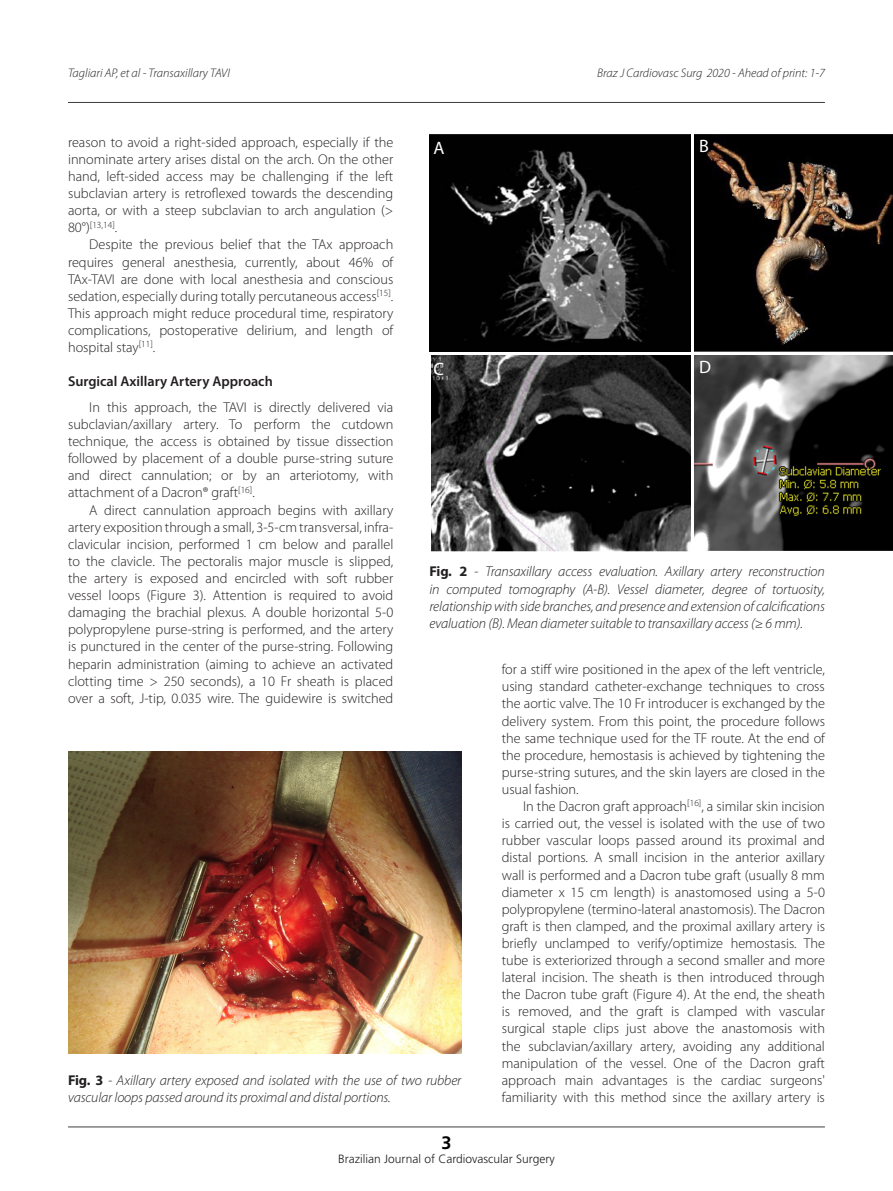
<style>
.page{position:relative;width:893px;height:1191px;background:#fff}
.page>*{position:absolute;margin:0;border:0;box-sizing:border-box;transform-origin:0 0}
.t1{font:18px "Myriad Pro";color:#fff}
.t2{font:700 18px "Frutiger";color:#000}
.t3{font:300 14.25px/17.1px "Myriad Pro";color:#231f20;text-align:justify}
.t4{font:italic 300 14.25px/17.1px "Myriad Pro";letter-spacing:-.01em;color:#231f20;text-align:justify}
.Titulos_2{font:600 14.25px "Myriad Pro";color:#231f20}
.t5{font:italic 300 12.45px "Myriad Pro";color:#231f20}
.t6{font:300 12px "Frutiger";color:#231f20}
.t7{font:300 9.45px "Myriad Pro";color:#231f20}
.s1{font-size:14.25px}
.s2{font-weight:700;font-style:normal}
</style>
<div class="page">
<hr style="left:68px;top:1126px;width:757px;height:1px;background:#3e3e3f">
<hr style="left:68px;top:102px;width:757px;height:1px;background:#3e3e3f">
<img style="left:429px;top:134px;width:262px;height:218px">
<img style="left:695px;top:134px;width:198px;height:217px">
<img style="left:432px;top:356px;width:259px;height:195px">
<img style="left:695px;top:355px;width:198px;height:196px">
<img style="left:68px;top:752px;width:393px;height:301px">
<p class="t5" style="left:68px;top:67px;width:163px">Tagliari AP, et al - Transaxillary TAVI</p>
<p class="t5" style="left:597px;top:67px;width:229px">Braz J Cardiovasc Surg 2020 - Ahead of print: 1-7</p>
<p class="t3" style="left:68px;top:134px;width:327px">reason to avoid a right-sided approach, especially if the innominate artery arises distal on the arch. On the other hand, left-sided access may be challenging if the left subclavian artery is retroflexed towards the descending aorta, or with a steep subclavian to arch angulation (&gt;</p>
<p class="t7" style="left:68px;top:219px;width:51px"><span class="s1">80°)</span>[13,14]<span class="s1">.</span></p>
<p class="t3" style="left:68px;top:236px;width:327px;text-indent:21px">Despite the previous belief that the TAx approach requires general anesthesia, currently, about 46% of TAx-TAVI are done with local anesthesia and conscious sedation, especially during totally percutaneous access<sup>[15]</sup>.<br>This approach might reduce procedural time, respiratory complications, postoperative delirium, and length of hospital stay<sup>[11]</sup>.</p>
<p class="Titulos_2" style="left:68px;top:373px;width:206px">Surgical Axillary Artery Approach</p>
<p class="t3" style="left:68px;top:399px;width:327px;text-indent:21px">In this approach, the TAVI is directly delivered via subclavian/axillary artery. To perform the cutdown technique, the access is obtained by tissue dissection followed by placement of a double purse-string suture and direct cannulation; or by an arteriotomy, with attachment of a Dacron® graft<sup>[16]</sup>.</p>
<p class="t3" style="left:68px;top:501px;width:327px;text-indent:21px">A direct cannulation approach begins with axillary artery exposition through a small, 3-5-cm transversal, infra&shy;clavicular incision, performed 1 cm below and parallel to the clavicle. The pectoralis major muscle is slipped, the artery is exposed and encircled with soft rubber vessel loops (Figure 3). Attention is required to avoid damaging the brachial plexus. A double horizontal 5-0 polypropylene purse-string is performed, and the artery is punctured in the center of the purse-string. Following heparin administration (aiming to achieve an activated clotting time &gt; 250 seconds), a 10 Fr sheath is placed over a soft, J-tip, 0.035 wire. The guidewire is switched</p>
<p class="t1" style="left:434px;top:138px;width:13px">A</p>
<p class="t1" style="left:699px;top:136px;width:11px">B</p>
<p class="t1" style="left:434px;top:359px;width:12px">C</p>
<p class="t1" style="left:699px;top:357px;width:13px">D</p>
<p class="t4" style="left:429px;top:563px;width:397px"><span class="s2">Fig. 2</span> - Transaxillary access evaluation. Axillary artery reconstruction in computed tomography (A-B). Vessel diameter, degree of tortuosity, relationship with side branches, and presence and extension of calcifications evaluation (B). Mean diameter suitable to transaxillary access (≥ 6 mm).</p>
<p class="t3" style="left:502px;top:661px;width:325px">for a stiff wire positioned in the apex of the left ventricle, using standard catheter-exchange techniques to cross the aortic valve. The 10 Fr introducer is exchanged by the delivery system. From this point, the procedure follows the same technique used for the TF route. At the end of the procedure, hemostasis is achieved by tightening the purse-string sutures, and the skin layers are closed in the usual fashion.</p>
<p class="t3" style="left:502px;top:798px;width:325px;text-indent:21px">In the Dacron graft approach<sup>[16]</sup>, a similar skin incision is carried out, the vessel is isolated with the use of two rubber vascular loops passed around its proximal and distal portions. A small incision in the anterior axillary wall is performed and a Dacron tube graft (usually 8 mm diameter x 15 cm length) is anastomosed using a 5-0 polypropylene (termino-lateral anastomosis). The Dacron graft is then clamped, and the proximal axillary artery is briefly unclamped to verify/optimize hemostasis. The tube is exteriorized through a second smaller and more lateral incision. The sheath is then introduced through the Dacron tube graft (Figure 4). At the end, the sheath is removed, and the graft is clamped with vascular surgical staple clips just above the anastomosis with the subclavian/axillary artery, avoiding any additional manipulation of the vessel. One of the Dacron graft approach main advantages is the cardiac surgeons' familiarity with this method since the axillary artery is</p>
<p class="t4" style="left:68px;top:1071px;width:395px"><span class="s2">Fig. 3</span> - Axillary artery exposed and isolated with the use of two rubber vascular loops passed around its proximal and distal portions.</p>
<p class="t2" style="left:441px;top:1132px;width:12px">3</p>
<p class="t6" style="left:338px;top:1152px;width:218px">Brazilian Journal of Cardiovascular Surgery</p>
</div>
